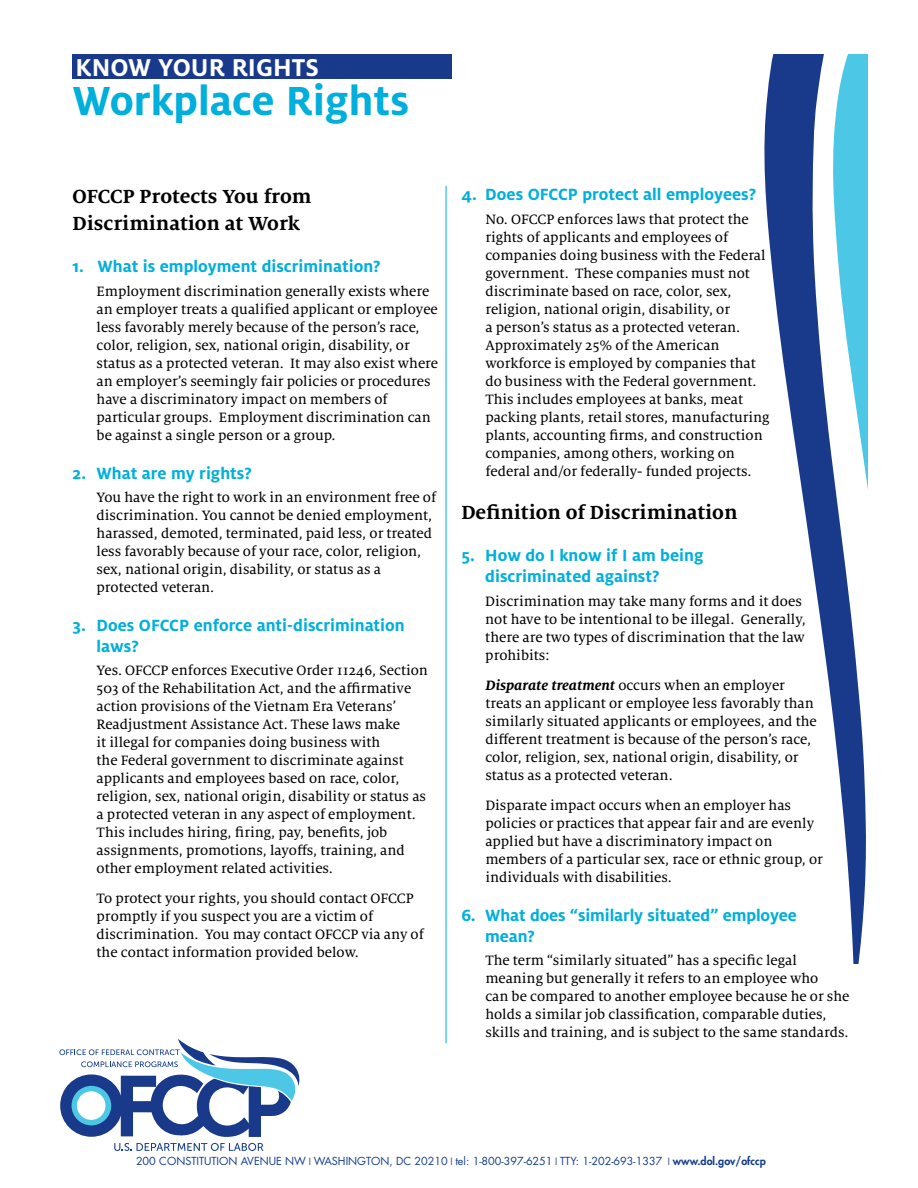
<style>
.page{position:relative;width:918px;height:1188px;background:#fff}
.page>*{position:absolute;margin:0;border:0;box-sizing:border-box;transform-origin:0 0}
.t1{font:700 45px "Milo OT";color:#00afdb}
.t2{font:700 27px "Milo OT";color:#fff}
.t3{font:700 21px/27px "Milo Serif OT";color:#000}
.t4{font:700 18px/21px "Milo OT";color:#00afdb}
.t5{font:15px/18px "Milo Serif OT Text";color:#000}
.t6{font:10.8px "Futura";color:#133d8d}
.s1{font-family:"Milo Serif OT";font-weight:700;font-style:italic}
.s2{font-family:"Times"}
.s3{font-style:inherit}
.s4{font-weight:800}
</style>
<div class="page">
<svg style="left:764px;top:54px;width:104px;height:910px"></svg>
<hr style="left:446px;top:186px;width:1px;height:857px;background:#00afdb">
<div style="left:73px;top:54px;width:379px;height:25px;background:#19398a"></div>
<svg style="left:114px;top:1143px;width:149px;height:8px"></svg>
<svg style="left:59px;top:1039px;width:240px;height:98px"></svg>
<h2 class="t2" style="left:76px;top:52px;width:245px">KNOW YOUR RIGHTS</h2>
<h1 class="t1" style="left:73px;top:75px;width:338px">Workplace Rights</h1>
<h3 class="t3" style="left:73px;top:182px;width:240px">OFCCP Protects You from<br>Discrimination at Work</h3>
<p class="t4" style="left:73px;top:256px;width:310px">1. What is employment discrimination?</p>
<p class="t5" style="left:97px;top:282px;width:343px">Employment discrimination generally exists where an employer treats a qualified applicant or employee less favorably merely because of the person’s race, color, religion, sex, national origin, disability, or status as a protected veteran. It may also exist where an employer’s seemingly fair policies or procedures have a discriminatory impact on members of particular groups. Employment discrimination can be against a single person or a group.</p>
<p class="t4" style="left:73px;top:462px;width:181px">2. What are my rights?</p>
<p class="t5" style="left:97px;top:488px;width:342px">You have the right to work in an environment free of discrimination. You cannot be denied employment, harassed, demoted, terminated, paid less, or treated less favorably because of your race, color, religion, sex, national origin, disability, or status as a protected veteran.</p>
<p class="t4" style="left:97px;top:615px;width:310px;text-indent:-24px">3. Does OFCCP enforce anti-discrimination laws?</p>
<p class="t5" style="left:97px;top:662px;width:333px">Yes. OFCCP enforces Executive Order 11246, Section 503 of the Rehabilitation Act, and the affirmative action provisions of the Vietnam Era Veterans’ Readjustment Assistance Act. These laws make<br>it illegal for companies doing business with<br>the Federal government to discriminate against applicants and employees based on race, color, religion, sex, national origin, disability or status as a protected veteran in any aspect of employment.<br>This includes hiring, firing, pay, benefits, job assignments, promotions, layoffs, training, and other employment related activities.</p>
<p class="t5" style="left:97px;top:890px;width:329px">To protect your rights, you should contact OFCCP promptly if you suspect you are a victim of discrimination. You may contact OFCCP via any of the contact information provided below.</p>
<p class="t4" style="left:461px;top:184px;width:296px">4. Does OFCCP protect all employees?</p>
<p class="t5" style="left:485px;top:210px;width:286px">No. OFCCP enforces laws that protect the rights of applicants and employees of companies doing business with the Federal government. These companies must not discriminate based on race, color, sex, religion, national origin, disability, or<br>a person’s status as a protected veteran.<br>Approximately 25% of the American workforce is employed by companies that do business with the Federal government.<br>This includes employees at banks, meat packing plants, retail stores, manufacturing plants, accounting firms, and construction companies, among others, working on federal and/or federally- funded projects.</p>
<h3 class="t3" style="left:461px;top:499px;width:278px">Definition of Discrimination</h3>
<p class="t4" style="left:485px;top:545px;width:220px;text-indent:-24px">5. How do I know if I am being discriminated against?</p>
<p class="t5" style="left:485px;top:592px;width:322px">Discrimination may take many forms and it does not have to be intentional to be illegal. Generally, there are two types of discrimination that the law prohibits:</p>
<p class="t5" style="left:485px;top:676px;width:333px"><span class="s1">Disparate treatment</span> occurs when an employer treats an applicant or employee less favorably than similarly situated applicants or employees, and the different treatment is because of the person’s race, color, religion, sex, national origin, disability, or status as a protected veteran.</p>
<p class="t5" style="left:485px;top:796px;width:339px">Disparate impact occurs when an employer has policies or practices that appear fair and are evenly applied but have a discriminatory impact on members of a particular sex, race or ethnic group, or individuals with disabilities.</p>
<p class="t4" style="left:485px;top:905px;width:313px;text-indent:-24px">6. What does “similarly situated” employee mean?</p>
<p class="t5" style="left:485px;top:952px;width:366px">The term “similarly situated” has a specific legal meaning but generally it refers to an employee who<br>can be compared to another employee because he or she holds a similar job classification, comparable duties, skills and training, and is subject to the same standards.</p>
<p class="t6" style="left:136px;top:1154px;width:631px">200 CONSTITUTION AVENUE NW <span class="s2">|</span> WASHINGTON, DC 20210 <span class="s2">|</span> tel: 1-800-397-6251 <span class="s2">|</span> <span class="s3">TTY</span>: 1-202-693-1337 <span class="s2">|</span> <span class="s4">www.dol.gov/ofccp</span></p>
</div>
